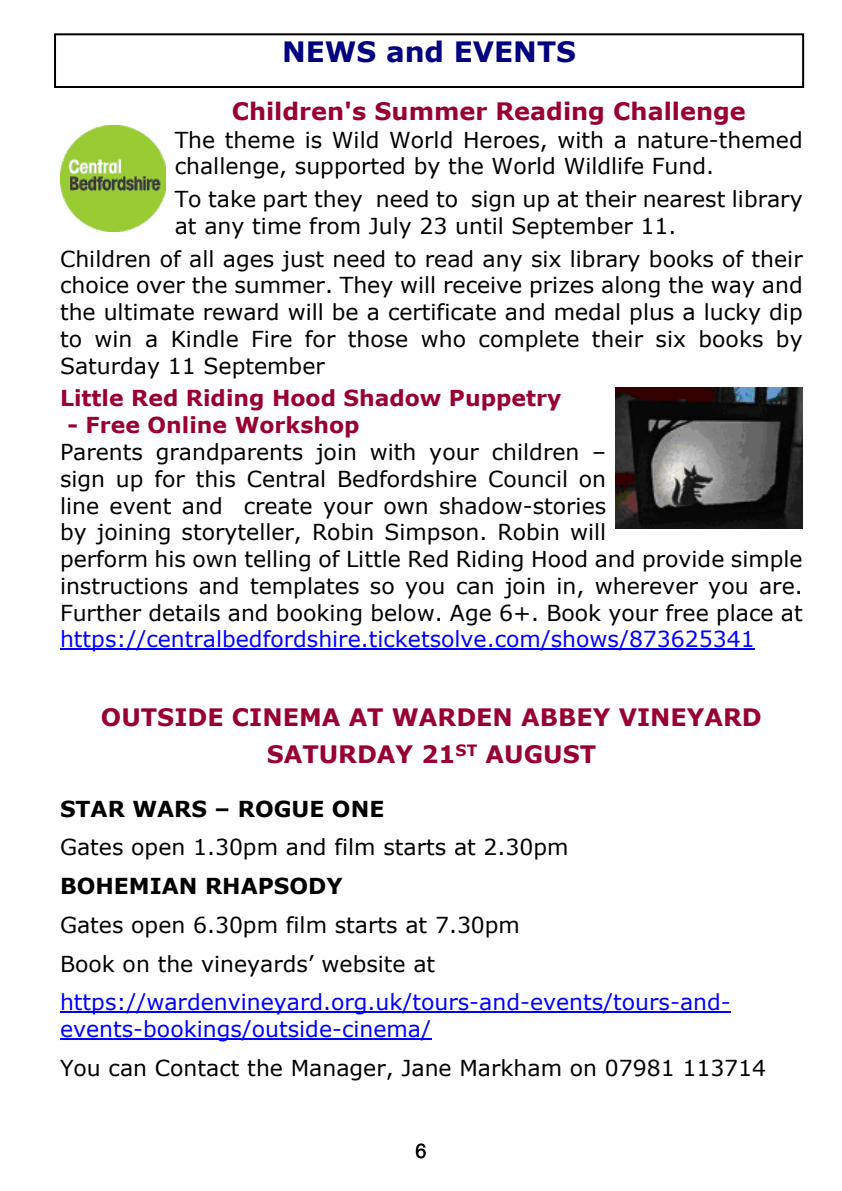
<style>
.page{position:relative;width:842px;height:1191px;background:#fff}
.page>*{position:absolute;margin:0;border:0;box-sizing:border-box;transform-origin:0 0}
.t1{font:700 28px "Verdana";color:#000080}
.t2{font:700 24px/36.2px "Verdana";color:#990032;text-align:center}
.t3{font:22px/26.8px "Verdana";color:#000}
.t4{font:22px/26.8px "Verdana";color:#00f}
.t5{font:700 22px "Verdana";color:#990032}
.t6{font:700 22px "Verdana";color:#000}
.t7{font:20px "Arial";color:#000}
</style>
<div class="page">
<hr style="left:60px;top:648px;width:695px;height:2px;background:#00f">
<img style="left:60px;top:125px;width:106px;height:106px">
<img style="left:615px;top:387px;width:188px;height:141px">
<div style="left:54px;top:33px;width:750px;height:55px;border:2px solid #000"></div>
<hr style="left:60px;top:1011px;width:671px;height:2px;background:#00f">
<hr style="left:60px;top:1038px;width:371px;height:1px;background:#00f">
<p class="t1" style="left:282px;top:41px;width:295px">NEWS and EVENTS</p>
<p class="t2" style="left:232px;top:96px;width:516px">Children's Summer Reading Challenge</p>
<p class="t3" style="left:175px;top:128px;width:629px">The theme is Wild World Heroes, with a nature-themed challenge, supported by the World Wildlife Fund.</p>
<p class="t3" style="left:175px;top:188px;width:629px">To take part they need to sign up at their nearest library at any time from July 23 until September 11.</p>
<p class="t3" style="left:60px;top:247px;width:744px;text-align:justify">Children of all ages just need to read any six library books of their choice over the summer. They will receive prizes along the way and the ultimate reward will be a certificate and medal plus a lucky dip to win a Kindle Fire for those who complete their six books by Saturday 11 September</p>
<p class="t5" style="left:60px;top:389px;width:503px">Little Red Riding Hood Shadow Puppetry</p>
<p class="t5" style="left:68px;top:416px;width:293px">- Free Online Workshop</p>
<p class="t3" style="left:60px;top:440px;width:744px">Parents grandparents join with your children –<br>sign up for this Central Bedfordshire Council on<br>line event and create your own shadow-stories<br>by joining storyteller, Robin Simpson. Robin will<br>perform his own telling of Little Red Riding Hood and provide simple instructions and templates so you can join in, wherever you are.<br>Further details and booking below. Age 6+. Book your free place at</p>
<p class="t4" style="left:60px;top:628px;width:696px">https://centralbedfordshire.ticketsolve.com/shows/873625341</p>
<p class="t2" style="left:101px;top:701px;width:662px">OUTSIDE CINEMA AT WARDEN ABBEY VINEYARD<br>SATURDAY 21<sup>ST</sup> AUGUST</p>
<p class="t6" style="left:60px;top:800px;width:326px">STAR WARS – ROGUE ONE</p>
<p class="t3" style="left:60px;top:836px;width:510px">Gates open 1.30pm and film starts at 2.30pm</p>
<p class="t6" style="left:60px;top:877px;width:284px">BOHEMIAN RHAPSODY</p>
<p class="t3" style="left:60px;top:907px;width:461px;line-height:38.8px">Gates open 6.30pm film starts at 7.30pm<br>Book on the vineyards’ website at</p>
<p class="t4" style="left:60px;top:991px;width:672px">https://wardenvineyard.org.uk/tours-and-events/tours-and&shy;events-bookings/outside-cinema/</p>
<p class="t3" style="left:60px;top:1056px;width:708px">You can Contact the Manager, Jane Markham on 07981 113714</p>
<p class="t7" style="left:415px;top:1143px;width:13px">6</p>
</div>
